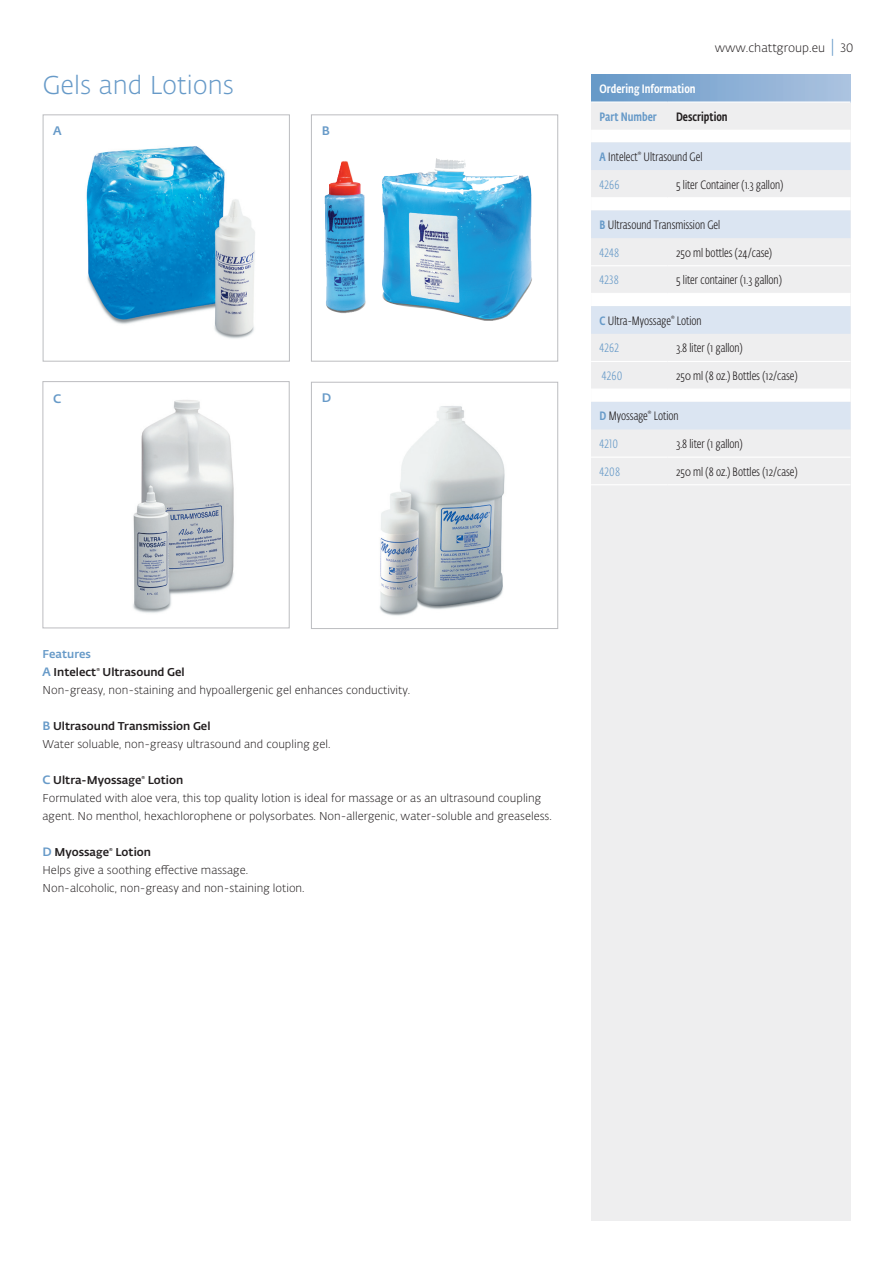
<style>
.page{position:relative;width:893px;height:1263px;background:#fff}
.page>*{position:absolute;margin:0;border:0;box-sizing:border-box;transform-origin:0 0}
.ProductName{font:300 25.5px "Fedra Sans Alt Pro";color:#679ac8}
.Sous_titre{font:500 12.3px "Fedra Sans Alt Pro";color:#679ac8}
.Table_Description{font:300 12px "Fe Sa Cond Alt Pro";color:#231f20}
.Table_number{font:300 12px "Fe Sa Cond Alt Pro";letter-spacing:.01em;color:#679ac8}
.t1{font:300 12px "Fedra Sans Alt Pro";color:#231f20}
.t2{font:500 12px "Fe Sa Cond Alt Pro";color:#fff}
.t3{font:500 12px "Fe Sa Cond Alt Pro";color:#231f20}
.t4{font:500 12px "Fe Sa Cond Alt Pro";color:#679ac8}
.Body{font:300 11.25px/18px "Fedra Sans Alt Pro";color:#231f20}
.Subtitle{font:500 11.25px "Fedra Sans Alt Pro";color:#231f20}
.Features{font:500 11.25px "Fedra Sans Alt Pro";color:#679ac8}
.s1{font-weight:400;font-size:17.4px;color:#679ac8}
.s2{font-weight:500;color:#679ac8}
.s3{font-size:12px;color:#679ac8}
</style>
<div class="page">
<div style="left:43px;top:114px;width:247px;height:248px;border:1px solid #bcbdc0"></div>
<div style="left:43px;top:381px;width:247px;height:247px;border:1px solid #bcbdc0"></div>
<img style="left:379px;top:406px;width:126px;height:210px">
<img style="left:133px;top:400px;width:101px;height:213px">
<img style="left:324px;top:158px;width:142px;height:155px">
<img style="left:86px;top:146px;width:169px;height:193px">
<div style="left:311px;top:114px;width:247px;height:248px;border:1px solid #bcbdc0"></div>
<div style="left:311px;top:382px;width:247px;height:247px;border:1px solid #bcbdc0"></div>
<div style="left:591px;top:74px;width:259px;height:1146px;background:#eeeeef"></div>
<div style="left:591px;top:74px;width:259px;height:28px;background:linear-gradient(to right,#6498c8,#acc3e0)"></div>
<div style="left:591px;top:130px;width:259px;height:12px;background:#fff"></div>
<svg style="left:591px;top:143px;width:259px;height:286px"></svg>
<svg style="left:591px;top:170px;width:259px;height:27px"></svg>
<hr style="left:591px;top:197px;width:77px;height:1px;background:#fff">
<hr style="left:668px;top:197px;width:182px;height:1px;background:#fff">
<hr style="left:591px;top:265px;width:77px;height:1px;background:#fff">
<hr style="left:668px;top:265px;width:182px;height:1px;background:#fff">
<hr style="left:591px;top:293px;width:77px;height:1px;background:#fff">
<hr style="left:668px;top:293px;width:182px;height:1px;background:#fff">
<hr style="left:591px;top:361px;width:77px;height:1px;background:#fff">
<hr style="left:668px;top:361px;width:182px;height:1px;background:#fff">
<hr style="left:591px;top:388px;width:77px;height:2px;background:#fff">
<hr style="left:668px;top:388px;width:182px;height:2px;background:#fff">
<hr style="left:591px;top:457px;width:77px;height:1px;background:#fff">
<hr style="left:668px;top:457px;width:182px;height:1px;background:#fff">
<hr style="left:591px;top:484px;width:77px;height:1px;background:#fff">
<hr style="left:668px;top:484px;width:182px;height:1px;background:#fff">
<hr style="left:591px;top:101px;width:77px;height:2px;background:#fff">
<hr style="left:668px;top:101px;width:182px;height:2px;background:#fff">
<p class="ProductName" style="left:43px;top:68px;width:193px">Gels and Lotions</p>
<p class="Sous_titre" style="left:53px;top:121px;width:10px">A</p>
<p class="Sous_titre" style="left:322px;top:121px;width:10px">B</p>
<p class="Sous_titre" style="left:53px;top:389px;width:10px">C</p>
<p class="Sous_titre" style="left:322px;top:388px;width:11px">D</p>
<p class="t1" style="left:715px;top:39px;width:140px">www.chattgroup.eu <span class="s1">|</span> 30</p>
<p class="t2" style="left:600px;top:80px;width:98px">Ordering Information</p>
<p class="t4" style="left:600px;top:108px;width:59px">Part Number</p>
<p class="t3" style="left:676px;top:108px;width:53px">Description</p>
<p class="Table_Description" style="left:600px;top:149px;width:104px"><span class="s2">A</span> Intelect<sup>®</sup> Ultrasound Gel</p>
<p class="Table_number" style="left:600px;top:176px;width:21px">4266</p>
<p class="Table_Description" style="left:676px;top:176px;width:109px">5 liter Container (1.3 gallon)</p>
<p class="Table_Description" style="left:600px;top:217px;width:122px"><span class="s2">B</span> Ultrasound Transmission Gel</p>
<p class="Table_number" style="left:600px;top:245px;width:21px">4248</p>
<p class="Table_Description" style="left:676px;top:245px;width:97px">250 ml bottles (24/case)</p>
<p class="Table_number" style="left:600px;top:272px;width:21px">4238</p>
<p class="Table_Description" style="left:676px;top:272px;width:107px">5 liter container (1.3 gallon)</p>
<p class="Table_Description" style="left:600px;top:313px;width:104px"><span class="s2">C</span> Ultra-Myossage<sup>®</sup> Lotion</p>
<p class="Table_number" style="left:600px;top:340px;width:21px">4262</p>
<p class="Table_Description" style="left:676px;top:340px;width:68px">3.8 liter (1 gallon)</p>
<p class="Table_number" style="left:602px;top:368px;width:22px">4260</p>
<p class="Table_Description" style="left:676px;top:368px;width:123px">250 ml (8 oz.) Bottles (12/case)</p>
<p class="Table_Description" style="left:600px;top:408px;width:80px"><span class="s2">D</span> Myossage<sup>®</sup> Lotion</p>
<p class="Table_number" style="left:600px;top:436px;width:20px">4210</p>
<p class="Table_Description" style="left:676px;top:436px;width:68px">3.8 liter (1 gallon)</p>
<p class="Table_number" style="left:600px;top:464px;width:22px">4208</p>
<p class="Table_Description" style="left:676px;top:464px;width:123px">250 ml (8 oz.) Bottles (12/case)</p>
<p class="Features" style="left:43px;top:646px;width:50px">Features</p>
<p class="Subtitle" style="left:43px;top:664px;width:144px"><span class="s3">A</span> Intelect<sup>®</sup> Ultrasound Gel</p>
<p class="Body" style="left:43px;top:681px;width:369px">Non-greasy, non-staining and hypoallergenic gel enhances conductivity.</p>
<p class="Subtitle" style="left:43px;top:718px;width:170px"><span class="s3">B</span> Ultrasound Transmission Gel</p>
<p class="Body" style="left:43px;top:735px;width:289px">Water soluable, non-greasy ultrasound and coupling gel.</p>
<p class="Subtitle" style="left:43px;top:772px;width:142px"><span class="s3">C</span> Ultra-Myossage<sup>®</sup> Lotion</p>
<p class="Body" style="left:43px;top:789px;width:511px">Formulated with aloe vera, this top quality lotion is ideal for massage or as an ultrasound coupling agent. No menthol, hexachlorophene or polysorbates. Non-allergenic, water-soluble and greaseless.</p>
<p class="Subtitle" style="left:43px;top:844px;width:110px"><span class="s3">D</span> Myossage<sup>®</sup> Lotion</p>
<p class="Body" style="left:43px;top:861px;width:207px">Helps give a soothing effective massage.</p>
<p class="Body" style="left:43px;top:879px;width:264px">Non-alcoholic, non-greasy and non-staining lotion.</p>
</div>
